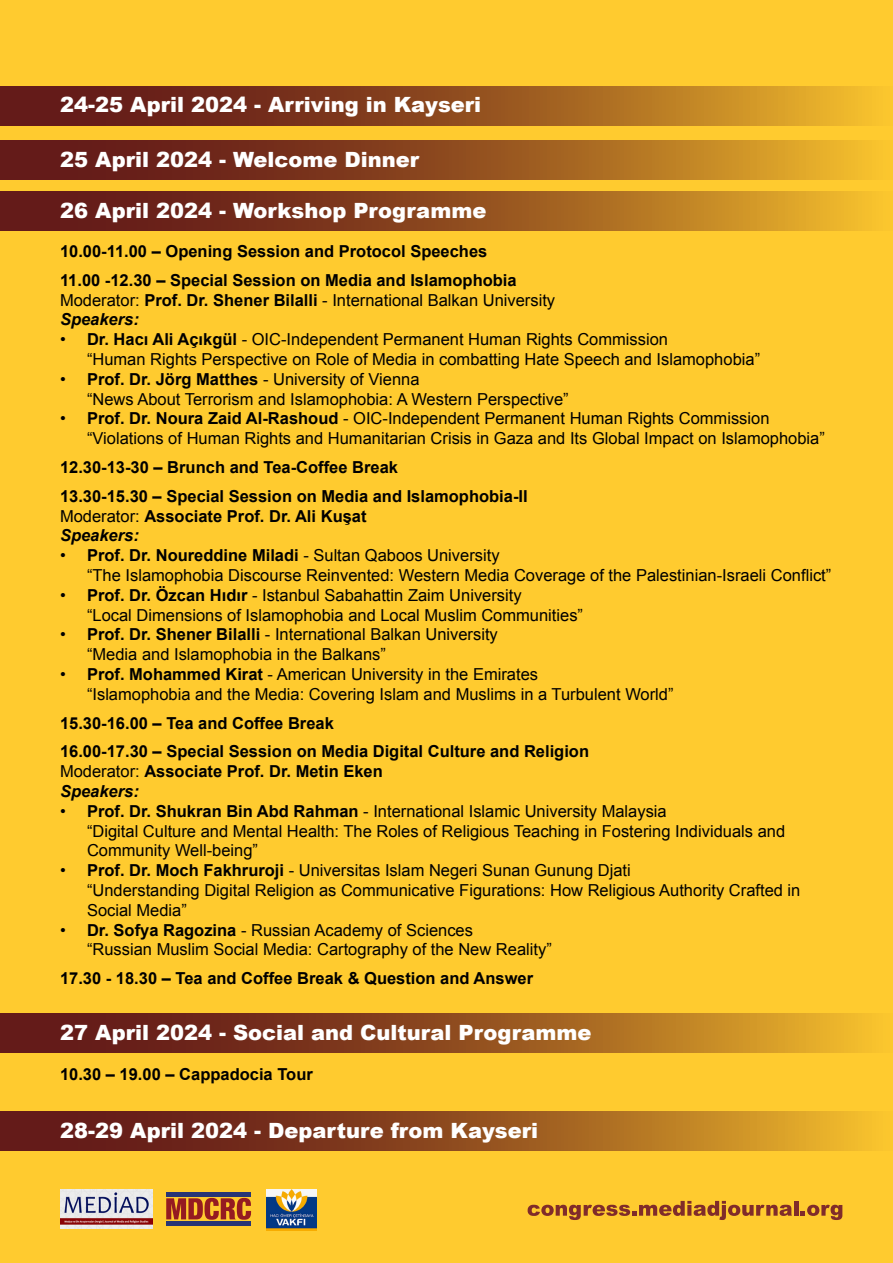
<style>
.page{position:relative;width:893px;height:1263px;background:#ffcb2f}
.page>*{position:absolute;margin:0;border:0;box-sizing:border-box;transform-origin:0 0}
.t1{font:900 21px "Arial";color:#fff}
.t2{font:16.5px/19.8px "Arial";color:#000}
.t3{font:700 16.5px/28.8px "Arial";color:#000}
.s1{font-weight:700}
.s2{font-weight:700;font-style:italic}
.s3{font-weight:400}
.s4{font-style:italic}
</style>
<div class="page">
<svg style="left:166px;top:1198px;width:85px;height:22px"></svg>
<hr style="left:166px;top:1221px;width:85px;height:4px;background:#283575">
<hr style="left:166px;top:1193px;width:85px;height:4px;background:#283575">
<svg style="left:528px;top:1201px;width:264px;height:19px"></svg>
<hr style="left:794px;top:1201px;width:4px;height:15px;background:#802c2a">
<svg style="left:801px;top:1205px;width:41px;height:15px"></svg>
<img style="left:266px;top:1189px;width:50px;height:41px">
<svg style="left:0;top:86px;width:872px;height:39px;background:#96531f"></svg>
<svg style="left:0;top:140px;width:872px;height:39px;background:#96531f"></svg>
<svg style="left:0;top:191px;width:872px;height:39px;background:#96531f"></svg>
<svg style="left:0;top:1014px;width:872px;height:39px;background:#96531f"></svg>
<svg style="left:0;top:1111px;width:872px;height:39px;background:#96531f"></svg>
<img style="left:61px;top:1189px;width:91px;height:39px">
<p class="t1" style="left:60px;top:89px;width:423px">24-25 April 2024 - Arriving in Kayseri</p>
<p class="t1" style="left:60px;top:144px;width:361px">25 April 2024 - Welcome Dinner</p>
<p class="t1" style="left:60px;top:195px;width:428px">26 April 2024 - Workshop Programme</p>
<p class="t3" style="left:60px;top:237px;width:458px">10.00-11.00 – Opening Session and Protocol Speeches<br>11.00 -12.30 – Special Session on Media and Islamophobia</p>
<p class="t2" style="left:60px;top:290px;width:497px">Moderator: <span class="s1">Prof. Dr. Shener Bilalli</span> - International Balkan University<br><span class="s2">Speakers:</span></p>
<p class="t2" style="left:87px;top:330px;width:675px;text-indent:-27px">• <span class="s1">Dr. Hacı Ali Açıkgül</span> - OIC-Independent Permanent Human Rights Commission<br>“Human Rights Perspective on Role of Media in combatting Hate Speech and Islamophobia”</p>
<p class="t2" style="left:87px;top:369px;width:483px;text-indent:-27px">• <span class="s1">Prof. Dr. Jörg Matthes</span> - University of Vienna<br>“News About Terrorism and Islamophobia: A Western Perspective”</p>
<p class="t2" style="left:87px;top:409px;width:739px;text-indent:-27px">• <span class="s1">Prof. Dr. Noura Zaid Al-Rashoud</span> - OIC-Independent Permanent Human Rights Commission “Violations of Human Rights and Humanitarian Crisis in Gaza and Its Global Impact on Islamophobia”</p>
<p class="t3" style="left:60px;top:453px;width:469px">12.30-13-30 – Brunch and Tea-Coffee Break<br>13.30-15.30 – Special Session on Media and Islamophobia-II</p>
<p class="t3" style="left:60px;top:506px;width:308px;line-height:19.8px"><span class="s3">Moderator:</span> Associate Prof. Dr. Ali Kuşat<br><span class="s4">Speakers:</span></p>
<p class="t2" style="left:87px;top:546px;width:746px;text-indent:-27px">• <span class="s1">Prof. Dr. Noureddine Miladi</span> - Sultan Qaboos University<br>“The Islamophobia Discourse Reinvented: Western Media Coverage of the Palestinian-Israeli Conflict”</p>
<p class="t2" style="left:87px;top:585px;width:498px;text-indent:-27px">• <span class="s1">Prof. Dr. Özcan Hıdır</span> - Istanbul Sabahattin Zaim University<br>“Local Dimensions of Islamophobia and Local Muslim Communities”</p>
<p class="t2" style="left:87px;top:625px;width:412px;text-indent:-27px">• <span class="s1">Prof. Dr. Shener Bilalli</span> - International Balkan University “Media and Islamophobia in the Balkans”</p>
<p class="t2" style="left:87px;top:664px;width:588px;text-indent:-27px">• <span class="s1">Prof. Mohammed Kirat</span> - American University in the Emirates<br>“Islamophobia and the Media: Covering Islam and Muslims in a Turbulent World”</p>
<p class="t3" style="left:60px;top:709px;width:531px">15.30-16.00 – Tea and Coffee Break<br>16.00-17.30 – Special Session on Media Digital Culture and Religion</p>
<p class="t3" style="left:60px;top:762px;width:324px;line-height:19.8px"><span class="s3">Moderator:</span> Associate Prof. Dr. Metin Eken<br><span class="s4">Speakers:</span></p>
<p class="t2" style="left:87px;top:801px;width:700px;text-indent:-27px">• <span class="s1">Prof. Dr. Shukran Bin Abd Rahman</span> - International Islamic University Malaysia<br>“Digital Culture and Mental Health: The Roles of Religious Teaching in Fostering Individuals and<br>Community Well-being”</p>
<p class="t2" style="left:87px;top:861px;width:715px;text-indent:-27px">• <span class="s1">Prof. Dr. Moch Fakhruroji</span> - Universitas Islam Negeri Sunan Gunung Djati<br>“Understanding Digital Religion as Communicative Figurations: How Religious Authority Crafted in<br>Social Media”</p>
<p class="t2" style="left:87px;top:920px;width:466px;text-indent:-27px">• <span class="s1">Dr. Sofya Ragozina</span> - Russian Academy of Sciences<br>“Russian Muslim Social Media: Cartography of the New Reality”</p>
<p class="t3" style="left:60px;top:964px;width:475px">17.30 - 18.30 – Tea and Coffee Break &amp; Question and Answer</p>
<p class="t1" style="left:60px;top:1017px;width:533px">27 April 2024 - Social and Cultural Programme</p>
<p class="t3" style="left:60px;top:1060px;width:254px">10.30 – 19.00 – Cappadocia Tour</p>
<p class="t1" style="left:60px;top:1115px;width:480px">28-29 April 2024 - Departure from Kayseri</p>
</div>
